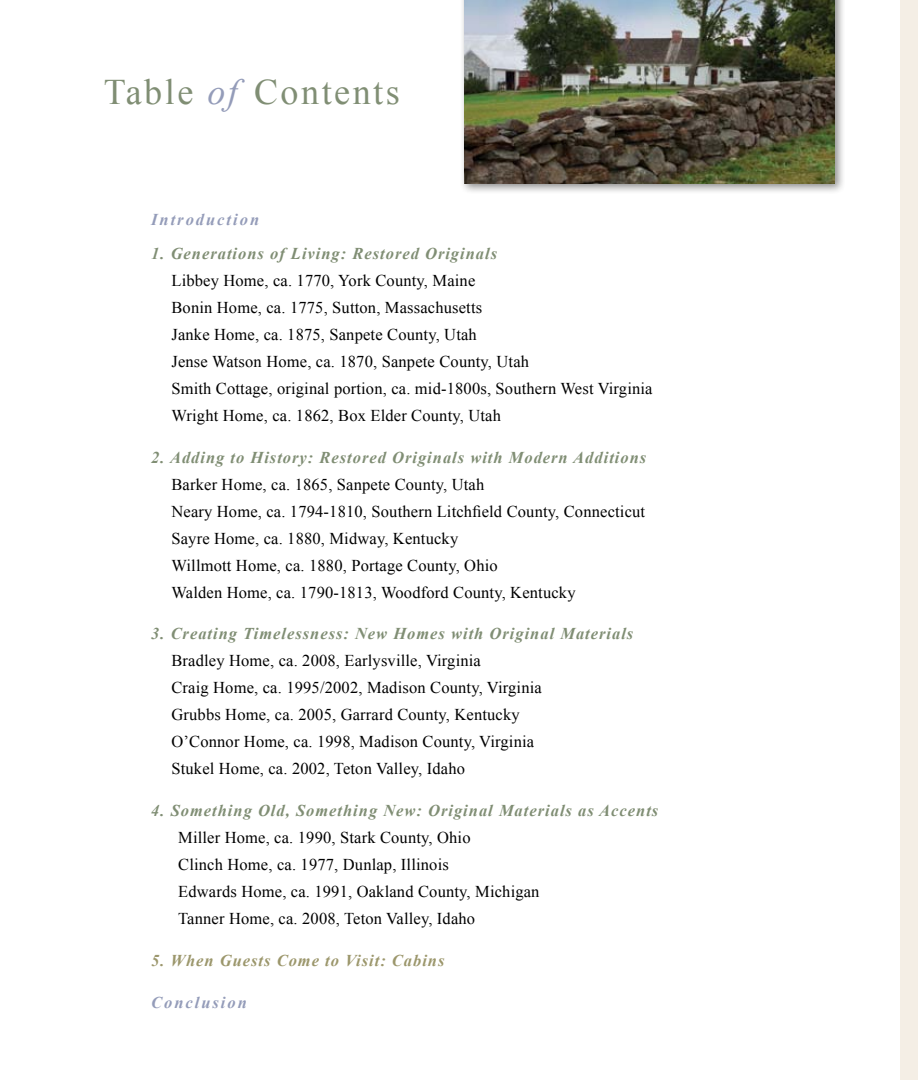
<style>
.page{position:relative;width:918px;height:1080px;background:#fff}
.page>*{position:absolute;margin:0;border:0;box-sizing:border-box;transform-origin:0 0}
.t1{font:36px "Times New Roman";letter-spacing:.07em;color:#808e74}
.t2{font:16.5px/27px "Times New Roman";letter-spacing:.01em;color:#000}
.t3{font:italic 700 16.5px "Times New Roman";letter-spacing:.06em;color:#808e74}
.t4{font:italic 700 16.5px "Times New Roman";letter-spacing:.06em;color:#9c976c}
.t5{font:italic 700 16.5px "Times New Roman";letter-spacing:.12em;color:#949cb9}
.s1{font-style:italic;color:#949cb9}
</style>
<div class="page">
<div style="left:459px;top:0;width:387px;height:195px;background:#000;opacity:.45"></div>
<img style="left:464px;top:0;width:371px;height:184px">
<div style="left:901px;top:0;width:17px;height:1080px;background:#f4eee5"></div>
<h1 class="t1" style="left:104px;top:68px;width:297px">Table <span class="s1">of</span> Contents</h1>
<p class="t5" style="left:151px;top:208px;width:109px">Introduction</p>
<p class="t3" style="left:151px;top:242px;width:348px">1. Generations of Living: Restored Originals</p>
<p class="t2" style="left:171px;top:267px;width:483px">Libbey Home, ca. 1770, York County, Maine<br>Bonin Home, ca. 1775, Sutton, Massachusetts<br>Janke Home, ca. 1875, Sanpete County, Utah<br>Jense Watson Home, ca. 1870, Sanpete County, Utah<br>Smith Cottage, original portion, ca. mid-1800s, Southern West Virginia Wright Home, ca. 1862, Box Elder County, Utah</p>
<p class="t3" style="left:151px;top:446px;width:497px">2. Adding to History: Restored Originals with Modern Additions</p>
<p class="t2" style="left:171px;top:470px;width:475px">Barker Home, ca. 1865, Sanpete County, Utah<br>Neary Home, ca. 1794‑1810, Southern Litchfield County, Connecticut Sayre Home, ca. 1880, Midway, Kentucky<br>Willmott Home, ca. 1880, Portage County, Ohio<br>Walden Home, ca. 1790-1813, Woodford County, Kentucky</p>
<p class="t3" style="left:151px;top:622px;width:484px">3. Creating Timelessness: New Homes with Original Materials</p>
<p class="t2" style="left:171px;top:647px;width:372px">Bradley Home, ca. 2008, Earlysville, Virginia<br>Craig Home, ca. 1995/2002, Madison County, Virginia Grubbs Home, ca. 2005, Garrard County, Kentucky O’Connor Home, ca. 1998, Madison County, Virginia Stukel Home, ca. 2002, Teton Valley, Idaho</p>
<p class="t3" style="left:151px;top:799px;width:509px">4. Something Old, Something New: Original Materials as Accents</p>
<p class="t2" style="left:178px;top:824px;width:363px">Miller Home, ca. 1990, Stark County, Ohio<br>Clinch Home, ca. 1977, Dunlap, Illinois<br>Edwards Home, ca. 1991, Oakland County, Michigan Tanner Home, ca. 2008, Teton Valley, Idaho</p>
<p class="t4" style="left:151px;top:949px;width:295px">5. When Guests Come to Visit: Cabins</p>
<p class="t5" style="left:151px;top:991px;width:97px">Conclusion</p>
</div>
